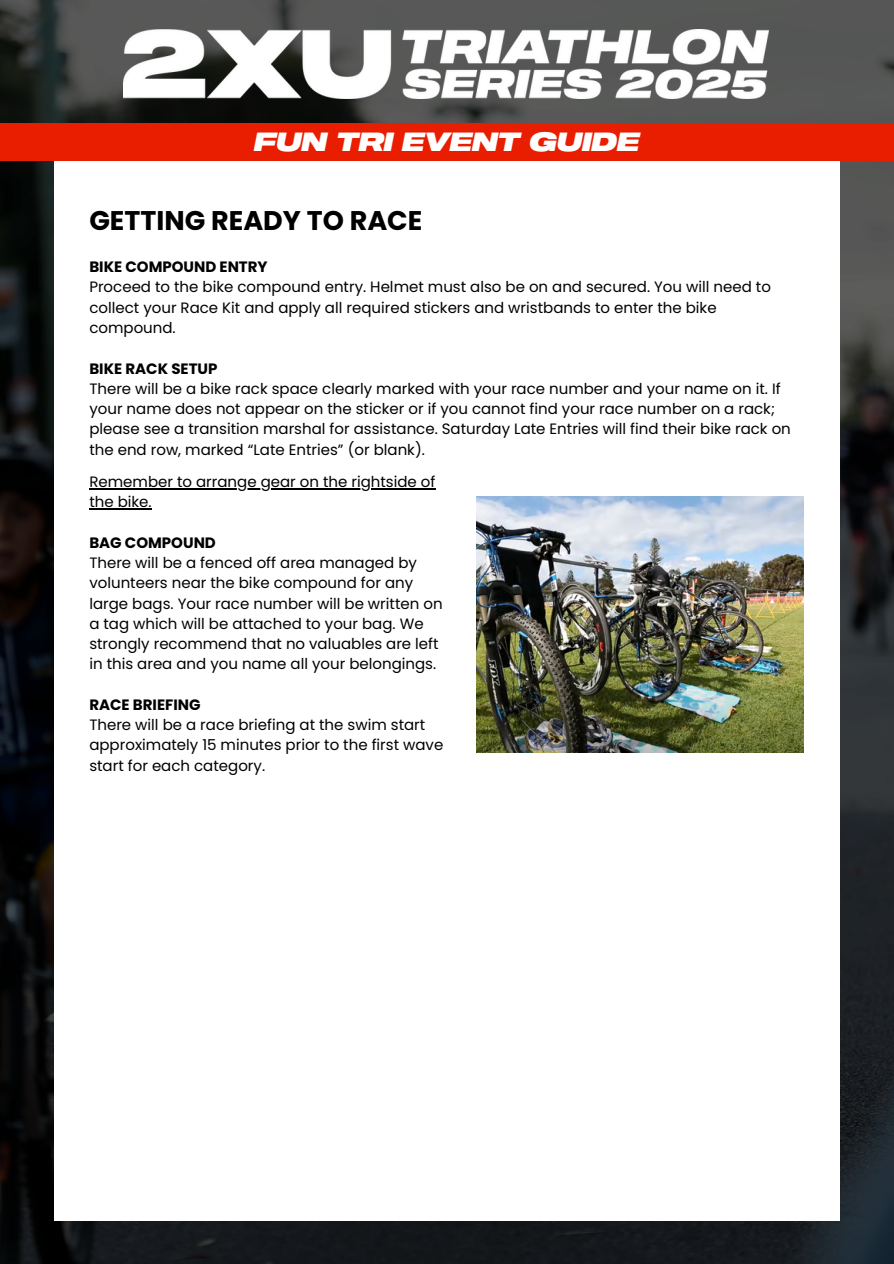
<style>
.page{position:relative;width:894px;height:1264px;background:#fff}
.page>*{position:absolute;margin:0;border:0;box-sizing:border-box;transform-origin:0 0}
.t1{font:700 27px "Poppins";color:#000}
.t2{font:25.8px "Sequel 100 Wide 96";color:#fff}
.t3{font:15px/20.2px "Poppins";color:#000}
.t4{font:700 15px "Poppins";color:#000}
</style>
<div class="page">
<img style="left:0;top:0;width:893px;height:1263px">
<div style="left:54px;top:128px;width:785px;height:1092px;background:#fff"></div>
<div style="left:0;top:123px;width:893px;height:38px;background:#e91d00"></div>
<img style="left:476px;top:496px;width:327px;height:256px">
<hr style="left:89px;top:488px;width:346px;height:1px;background:#000">
<hr style="left:89px;top:508px;width:63px;height:1px;background:#000">
<img style="left:124px;top:30px;width:643px;height:68px">
<p class="t2" style="left:254px;top:126px;width:387px">FUN TRI EVENT GUIDE</p>
<h2 class="t1" style="left:89px;top:202px;width:334px">GETTING READY TO RACE</h2>
<h1 class="t4" style="left:89px;top:256px;width:180px">BIKE COMPOUND ENTRY</h1>
<p class="t3" style="left:89px;top:277px;width:683px">Proceed to the bike compound entry. Helmet must also be on and secured. You will need to collect your Race Kit and apply all required stickers and wristbands to enter the bike compound.</p>
<p class="t4" style="left:89px;top:358px;width:130px">BIKE RACK SETUP</p>
<p class="t3" style="left:89px;top:378px;width:702px">There will be a bike rack space clearly marked with your race number and your name on it. If your name does not appear on the sticker or if you cannot find your race number on a rack; please see a transition marshal for assistance. Saturday Late Entries will find their bike rack on the end row, marked “Late Entries” (or blank).</p>
<p class="t3" style="left:89px;top:471px;width:347px">Remember to arrange gear on the rightside of the bike.</p>
<p class="t4" style="left:89px;top:532px;width:128px">BAG COMPOUND</p>
<p class="t3" style="left:89px;top:552px;width:354px">There will be a fenced off area managed by volunteers near the bike compound for any large bags. Your race number will be written on a tag which will be attached to your bag. We strongly recommend that no valuables are left in this area and you name all your belongings.</p>
<p class="t4" style="left:89px;top:694px;width:113px">RACE BRIEFING</p>
<p class="t3" style="left:89px;top:714px;width:355px">There will be a race briefing at the swim start approximately 15 minutes prior to the first wave start for each category.</p>
</div>
